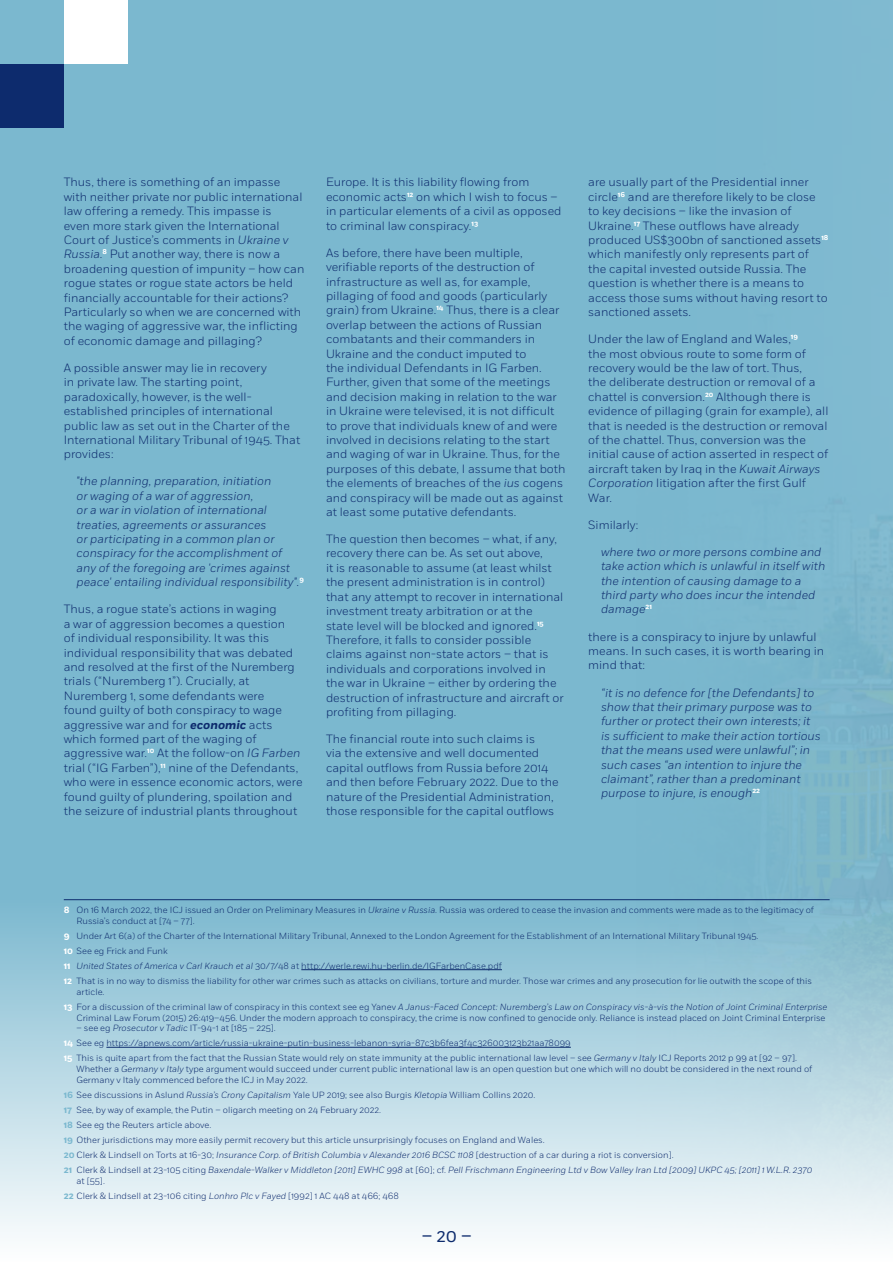
<style>
.page{position:relative;width:893px;height:1263px;background:#7bb8cf}
.page>*{position:absolute;margin:0;border:0;box-sizing:border-box;transform-origin:0 0}
.t1{font:18px "Fort";color:#0d2b6d}
.t2{font:300 12px/14.4px "Fort";color:#0d2b6d}
.t3{font:italic 300 12px/14.4px "Fort";color:#0d2b6d}
.t4{font:300 9px/15px "Fort";color:#0d2b6d}
.t5{font:italic 300 9px/15px "Fort";color:#0d2b6d}
.s1{font-style:italic}
.s2{font-weight:700;font-style:italic}
.s3{font-weight:700;color:#fff}
.s4{font-style:normal}
.s5{font-weight:700;font-style:normal;color:#fff}
.s6{font-weight:700;color:#7bb8cf}
</style>
<div class="page">
<div style="left:64px;top:0;width:64px;height:64px;background:#fff"></div>
<div style="left:0;top:64px;width:64px;height:64px;background:#0d2b6d"></div>
<div style="left:0;top:899px;width:893px;height:364px;background:linear-gradient(to bottom,#7bb7ce,#fefefe)"></div>
<hr style="left:64px;top:899px;width:766px;height:1px;background:#0d2b6d">
<hr style="left:301px;top:969px;width:201px;height:1px;background:#0d2b6d">
<hr style="left:106px;top:1047px;width:465px;height:1px;background:#0d2b6d">
<p class="t2" style="left:64px;top:175px;width:242px">Thus, there is something of an impasse with neither private nor public international law offering a remedy. This impasse is<br>even more stark given the International Court of Justice’s comments in <span class="s1">Ukraine v Russia.</span><sup>8</sup> Put another way, there is now a broadening question of impunity – how can rogue states or rogue state actors be held financially accountable for their actions?<br>Particularly so when we are concerned with the waging of aggressive war, the inflicting of economic damage and pillaging?</p>
<p class="t2" style="left:64px;top:361px;width:238px">A possible answer may lie in recovery<br>in private law. The starting point, paradoxically, however, is the well&shy;established principles of international public law as set out in the Charter of the International Military Tribunal of 1945. That provides:</p>
<p class="t3" style="left:77px;top:474px;width:229px">"the planning, preparation, initiation<br>or waging of a war of aggression,<br>or a war in violation of international treaties, agreements or assurances<br>or participating in a common plan or conspiracy for the accomplishment of any of the foregoing are 'crimes against peace' entailing individual responsibility".<sup>9</sup></p>
<p class="t2" style="left:64px;top:602px;width:240px">Thus, a rogue state’s actions in waging<br>a war of aggression becomes a question<br>of individual responsibility. It was this individual responsibility that was debated and resolved at the first of the Nuremberg trials (“Nuremberg 1”). Crucially, at Nuremberg 1, some defendants were<br>found guilty of both conspiracy to wage aggressive war and for <span class="s2">economic</span> acts which formed part of the waging of aggressive war.<sup>10</sup> At the follow-on <span class="s1">IG Farben </span>trial (“IG Farben”),<sup>11</sup> nine of the Defendants, who were in essence economic actors, were found guilty of plundering, spoilation and the seizure of industrial plants throughout</p>
<p class="t2" style="left:326px;top:175px;width:237px">Europe. It is this liability flowing from economic acts<sup>12</sup> on which I wish to focus – in particular elements of a civil as opposed to criminal law conspiracy.<sup>13</sup></p>
<p class="t2" style="left:326px;top:245px;width:241px">As before, there have been multiple, verifiable reports of the destruction of infrastructure as well as, for example, pillaging of food and goods (particularly grain) from Ukraine.<sup>14</sup> Thus, there is a clear overlap between the actions of Russian combatants and their commanders in Ukraine and the conduct imputed to<br>the individual Defendants in IG Farben.<br>Further, given that some of the meetings and decision making in relation to the war in Ukraine were televised, it is not difficult to prove that individuals knew of and were involved in decisions relating to the start and waging of war in Ukraine. Thus, for the purposes of this debate, I assume that both the elements of breaches of the <span class="s1">ius</span> cogens and conspiracy will be made out as against at least some putative defendants.</p>
<p class="t2" style="left:326px;top:532px;width:239px">The question then becomes – what, if any, recovery there can be. As set out above,<br>it is reasonable to assume (at least whilst the present administration is in control) that any attempt to recover in international investment treaty arbitration or at the<br>state level will be blocked and ignored.<sup>15<br></sup>Therefore, it falls to consider possible claims against non-state actors – that is individuals and corporations involved in the war in Ukraine – either by ordering the destruction of infrastructure and aircraft or profiting from pillaging.</p>
<p class="t2" style="left:326px;top:732px;width:234px">The financial route into such claims is<br>via the extensive and well documented capital outflows from Russia before 2014 and then before February 2022. Due to the nature of the Presidential Administration, those responsible for the capital outflows</p>
<p class="t2" style="left:588px;top:175px;width:242px">are usually part of the Presidential inner circle<sup>16</sup> and are therefore likely to be close to key decisions – like the invasion of Ukraine.<sup>17</sup> These outflows have already produced US$300bn of sanctioned assets<sup>18 </sup>which manifestly only represents part of the capital invested outside Russia. The question is whether there is a means to access those sums without having resort to sanctioned assets.</p>
<p class="t2" style="left:588px;top:332px;width:242px">Under the law of England and Wales,<sup>19<br></sup>the most obvious route to some form of recovery would be the law of tort. Thus,<br>the deliberate destruction or removal of a chattel is conversion.<sup>20</sup> Although there is evidence of pillaging (grain for example), all that is needed is the destruction or removal of the chattel. Thus, conversion was the initial cause of action asserted in respect of aircraft taken by Iraq in the <span class="s1">Kuwait Airways Corporation</span> litigation after the first Gulf War.</p>
<p class="t2" style="left:588px;top:517px;width:52px">Similarly:</p>
<p class="t3" style="left:601px;top:544px;width:226px">where two or more persons combine and take action which is unlawful in itself with the intention of causing damage to a third party who does incur the intended damage<sup>21</sup></p>
<p class="t2" style="left:588px;top:629px;width:238px">there is a conspiracy to injure by unlawful means. In such cases, it is worth bearing in mind that:</p>
<p class="t3" style="left:601px;top:685px;width:221px">“it is no defence for [the Defendants] to show that their primary purpose was to further or protect their own interests; it is sufficient to make their action tortious that the means used were unlawful”; in such cases “an intention to injure the claimant”, rather than a predominant purpose to injure, is enough<sup>22</sup></p>
<p class="t4" style="left:77px;top:904px;width:739px;line-height:10.8px;text-indent:-13px"><span class="s3">8</span> On 16 March 2022, the ICJ issued an Order on Preliminary Measures in <span class="s1">Ukraine v Russia</span>. Russia was ordered to cease the invasion and comments were made as to the legitimacy of<br>Russia’s conduct at [74 – 77].</p>
<p class="t4" style="left:64px;top:928px;width:750px"><span class="s3">9</span> Under Art 6(a) of the Charter of the International Military Tribunal, Annexed to the London Agreement for the Establishment of an International Military Tribunal 1945.<br><span class="s3">10</span> See eg Frick and Funk<br><span class="s3">11</span> <span class="s1">United States of America v Carl Krauch et al</span> 30/7/48 at http://werle.rewi.hu-berlin.de/IGFarbenCase.pdf<br><span class="s3">12</span> That is in no way to dismiss the liability for other war crimes such as attacks on civilians, torture and murder. Those war crimes and any prosecution for lie outwith the scope of this</p>
<p class="t5" style="left:64px;top:984px;width:765px;text-indent:13px"><span class="s4">article.<br></span><span class="s5">13</span> <span class="s4">For a discussion of the criminal law of conspiracy in this context see eg Yanev</span> A Janus-Faced Concept: Nuremberg’s Law on Conspiracy vis-à-vis the Notion of Joint Criminal Enterprise</p>
<p class="t4" style="left:77px;top:1010px;width:750px">Criminal Law Forum (2015) 26:419–456. Under the modern approach to conspiracy, the crime is now confined to genocide only. Reliance is instead placed on Joint Criminal Enterprise</p>
<p class="t4" style="left:64px;top:1021px;width:735px;text-indent:13px">– see eg <span class="s1">Prosecutor v Tadic</span> IT-94-1 at [185 – 225].<br><span class="s3">14</span> See eg https://apnews.com/article/russia-ukraine-putin-business-lebanon-syria-87c3b6fea3f4c326003123b21aa78099<br><span class="s3">15</span> This is quite apart from the fact that the Russian State would rely on state immunity at the public international law level – see <span class="s1">Germany v Italy</span> ICJ Reports 2012 p 99 at [92 – 97].</p>
<p class="t4" style="left:77px;top:1064px;width:737px;line-height:10.8px">Whether a <span class="s1">Germany v Italy</span> type argument would succeed under current public international law is an open question but one which will no doubt be considered in the next round of<br>Germany v Italy commenced before the ICJ in May 2022.</p>
<p class="t4" style="left:64px;top:1087px;width:750px"><span class="s6">16</span> See discussions in Aslund <span class="s1">Russia’s Crony Capitalism</span> Yale UP 2019; see also Burgis <span class="s1">Kletopia</span> William Collins 2020.<br><span class="s6">17</span> See, by way of example, the Putin – oligarch meeting on 24 February 2022.<br><span class="s6">18</span> See eg the Reuters article above.<br><span class="s6">19</span> Other jurisdictions may more easily permit recovery but this article unsurprisingly focuses on England and Wales.<br><span class="s6">20</span> Clerk &amp; Lindsell on Torts at 16-30; <span class="s1">Insurance Corp. of British Columbia v Alexander 2016 BCSC 1108</span> [destruction of a car during a riot is conversion].<br><span class="s6">21</span> Clerk &amp; Lindsell at 23-105 citing <span class="s1">Baxendale-Walker v Middleton [2011] EWHC 998</span> at [60]; cf. <span class="s1">Pell Frischmann Engineering Ltd v Bow Valley Iran Ltd [2009] UKPC 45; [2011] 1 W.L.R. 2370</span></p>
<p class="t4" style="left:64px;top:1173px;width:337px;text-indent:13px">at [55].<br><span class="s6">22</span> Clerk &amp; Lindsell at 23-106 citing <span class="s1">Lonhro Plc v Fayed</span> [1992] 1 AC 448 at 466; 468</p>
<h1 class="t1" style="left:422px;top:1224px;width:52px">– 20 –</h1>
</div>
